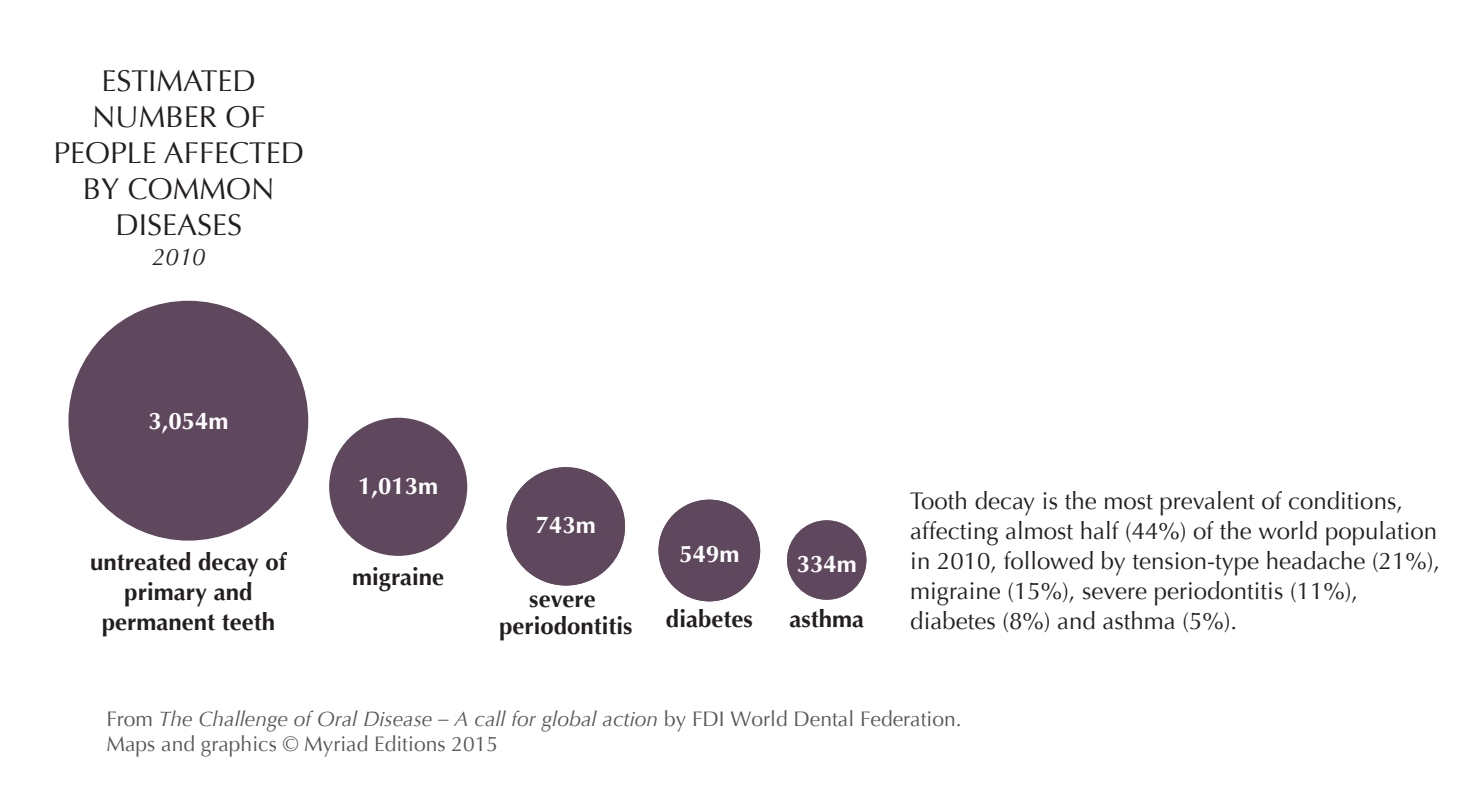
<style>
.page{position:relative;width:1481px;height:801px;background:#fff}
.page>*{position:absolute;margin:0;border:0;box-sizing:border-box;transform-origin:0 0}
.t1{font:30px/36px "Optima";color:#231f20;text-align:center}
.t2{font:24px/30px "Optima";color:#231f20}
.t3{font:700 24px/30px "Optima";color:#231f20;text-align:center}
.t4{font:700 24px "Optima";color:#fff}
.t5{font:italic 24px "Optima";color:#231f20}
.t6{font:21px/25.2px "Optima";color:#57585a}
.s1{font-style:italic}
</style>
<div class="page">
<div style="left:507px;top:467px;width:118px;height:118px;background:#5f485d;border-radius:50%"></div>
<div style="left:658px;top:499px;width:102px;height:102px;background:#5f485d;border-radius:50%"></div>
<div style="left:787px;top:520px;width:79px;height:79px;background:#5f485d;border-radius:50%"></div>
<div style="left:329px;top:418px;width:138px;height:138px;background:#5f485d;border-radius:50%"></div>
<div style="left:68px;top:301px;width:240px;height:239px;background:#5f485d;border-radius:50%"></div>
<p class="t1" style="left:53px;top:63px;width:252px">ESTIMATED<br>NUMBER OF<br>PEOPLE AFFECTED<br>BY COMMON<br>DISEASES</p>
<p class="t5" style="left:152px;top:242px;width:55px">2010</p>
<p class="t4" style="left:148px;top:407px;width:82px">3,054m</p>
<p class="t3" style="left:90px;top:547px;width:198px">untreated decay of primary and permanent teeth</p>
<p class="t4" style="left:358px;top:471px;width:82px">1,013m</p>
<p class="t3" style="left:352px;top:562px;width:93px">migraine</p>
<p class="t4" style="left:536px;top:511px;width:62px">743m</p>
<p class="t3" style="left:499px;top:586px;width:135px;line-height:27px">severe periodontitis</p>
<p class="t4" style="left:679px;top:540px;width:62px">549m</p>
<p class="t3" style="left:666px;top:604px;width:88px">diabetes</p>
<p class="t4" style="left:797px;top:549px;width:62px">334m</p>
<p class="t3" style="left:789px;top:604px;width:76px">asthma</p>
<p class="t2" style="left:910px;top:486px;width:531px">Tooth decay is the most prevalent of conditions, affecting almost half (44%) of the world population in 2010, followed by tension-type headache (21%), migraine (15%), severe periodontitis (11%), diabetes (8%) and asthma (5%).</p>
<p class="t6" style="left:106px;top:706px;width:857px">From <span class="s1">The Challenge of Oral Disease – A call for global action</span> by FDI World Dental Federation.<br>Maps and graphics © Myriad Editions 2015</p>
</div>
